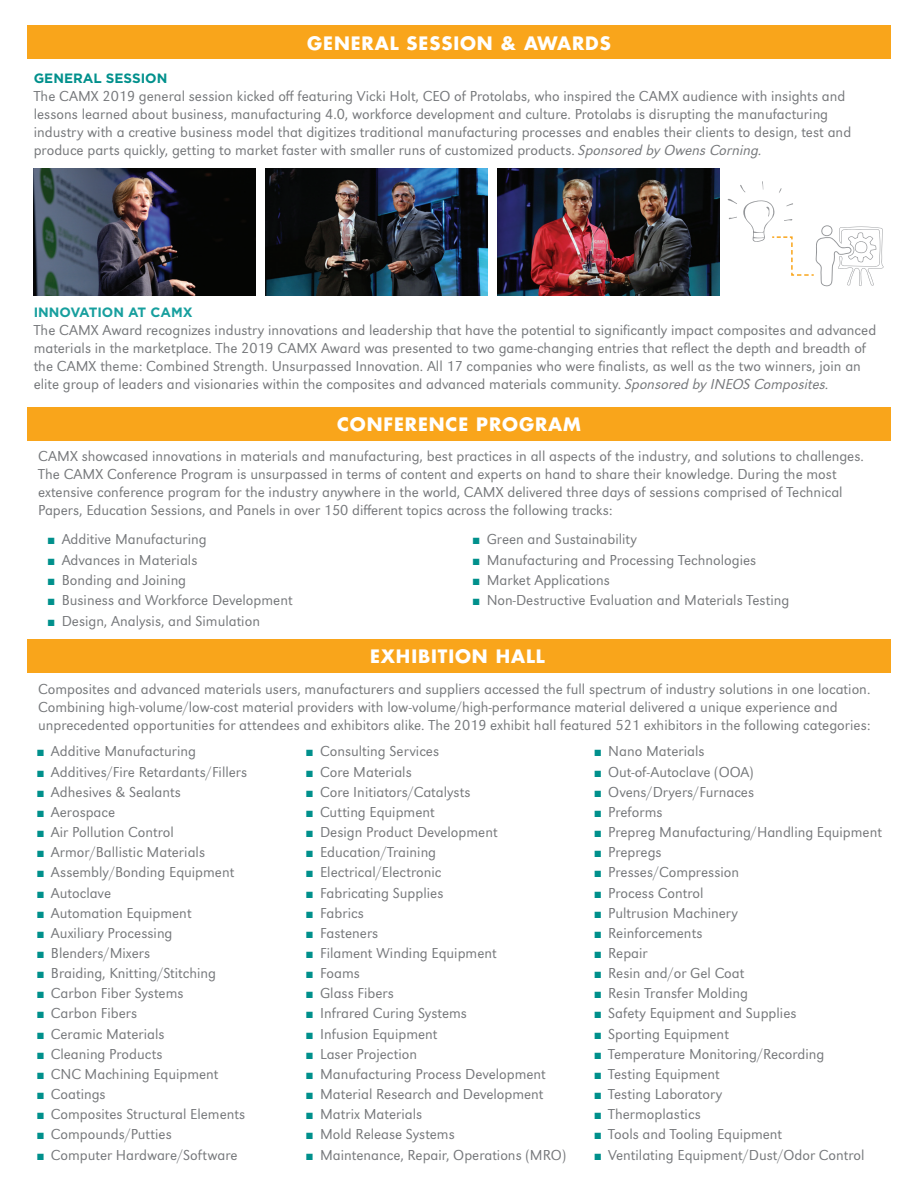
<style>
.page{position:relative;width:918px;height:1188px;background:#fff}
.page>*{position:absolute;margin:0;border:0;box-sizing:border-box;transform-origin:0 0}
.t1{font:700 18px "Futura Std";letter-spacing:.05em;color:#fff}
.t2{font:300 15px/18px "URW Grotesk";color:#76787b}
.t3{font:700 13.5px "Gotham";color:#179f9e}
.t4{font:700 13.5px "Gotham";color:#00908c}
.s1{font-style:italic}
.s2{font-family:"Arial Narrow";font-weight:400;font-size:13.5px;color:#00908c}
</style>
<div class="page">
<div style="left:27px;top:639px;width:864px;height:34px;background:#f9a51b"></div>
<div style="left:27px;top:26px;width:864px;height:33px;background:#f9a51b"></div>
<div style="left:27px;top:407px;width:864px;height:34px;background:#f9a51b"></div>
<img style="left:34px;top:168px;width:222px;height:128px">
<img style="left:266px;top:168px;width:222px;height:128px">
<img style="left:498px;top:168px;width:222px;height:128px">
<svg style="left:728px;top:181px;width:156px;height:106px"></svg>
<p class="t1" style="left:307px;top:31px;width:305px">GENERAL SESSION &amp; AWARDS</p>
<p class="t4" style="left:34px;top:69px;width:135px">GENERAL SESSION</p>
<p class="t2" style="left:34px;top:87px;width:819px">The CAMX 2019 general session kicked off featuring Vicki Holt, CEO of Protolabs, who inspired the CAMX audience with insights and lessons learned about business, manufacturing 4.0, workforce development and culture. Protolabs is disrupting the manufacturing industry with a creative business model that digitizes traditional manufacturing processes and enables their clients to design, test and produce parts quickly, getting to market faster with smaller runs of customized products. <span class="s1">Sponsored by Owens Corning.</span></p>
<p class="t3" style="left:34px;top:304px;width:160px">INNOVATION AT CAMX</p>
<p class="t2" style="left:34px;top:321px;width:844px">The CAMX Award recognizes industry innovations and leadership that have the potential to significantly impact composites and advanced materials in the marketplace. The 2019 CAMX Award was presented to two game-changing entries that reflect the depth and breadth of the CAMX theme: Combined Strength. Unsurpassed Innovation. All 17 companies who were finalists, as well as the two winners, join an elite group of leaders and visionaries within the composites and advanced materials community. <span class="s1">Sponsored by INEOS Composites.</span></p>
<p class="t1" style="left:337px;top:413px;width:245px">CONFERENCE PROGRAM</p>
<p class="t2" style="left:38px;top:447px;width:827px">CAMX showcased innovations in materials and manufacturing, best practices in all aspects of the industry, and solutions to challenges.<br>The CAMX Conference Program is unsurpassed in terms of content and experts on hand to share their knowledge. During the most extensive conference program for the industry anywhere in the world, CAMX delivered three days of sessions comprised of Technical Papers, Education Sessions, and Panels in over 150 different topics across the following tracks:</p>
<p class="t2" style="left:48px;top:530px;width:160px"><span class="s2">■</span> Additive Manufacturing</p>
<p class="t2" style="left:48px;top:551px;width:151px"><span class="s2">■</span> Advances in Materials</p>
<p class="t2" style="left:48px;top:571px;width:140px"><span class="s2">■</span> Bonding and Joining</p>
<p class="t2" style="left:48px;top:592px;width:246px"><span class="s2">■</span> Business and Workforce Development</p>
<p class="t2" style="left:48px;top:612px;width:213px"><span class="s2">■</span> Design, Analysis, and Simulation</p>
<p class="t2" style="left:473px;top:530px;width:165px"><span class="s2">■</span> Green and Sustainability</p>
<p class="t2" style="left:473px;top:551px;width:285px"><span class="s2">■</span> Manufacturing and Processing Technologies</p>
<p class="t2" style="left:473px;top:571px;width:138px"><span class="s2">■</span> Market Applications</p>
<p class="t2" style="left:473px;top:592px;width:318px"><span class="s2">■</span> Non-Destructive Evaluation and Materials Testing</p>
<p class="t1" style="left:370px;top:645px;width:176px">EXHIBITION HALL</p>
<p class="t2" style="left:38px;top:680px;width:834px">Composites and advanced materials users, manufacturers and suppliers accessed the full spectrum of industry solutions in one location.<br>Combining high-volume/low-cost material providers with low-volume/high-performance material delivered a unique experience and unprecedented opportunities for attendees and exhibitors alike. The 2019 exhibit hall featured 521 exhibitors in the following categories:</p>
<p class="t2" style="left:37px;top:743px;width:160px"><span class="s2">■</span> Additive Manufacturing</p>
<p class="t2" style="left:37px;top:763px;width:211px"><span class="s2">■</span> Additives/Fire Retardants/Fillers</p>
<p class="t2" style="left:37px;top:783px;width:145px"><span class="s2">■</span> Adhesives &amp; Sealants</p>
<p class="t2" style="left:37px;top:803px;width:79px"><span class="s2">■</span> Aerospace</p>
<p class="t2" style="left:37px;top:823px;width:138px"><span class="s2">■</span> Air Pollution Control</p>
<p class="t2" style="left:37px;top:843px;width:169px"><span class="s2">■</span> Armor/Ballistic Materials</p>
<p class="t2" style="left:37px;top:863px;width:198px"><span class="s2">■</span> Assembly/Bonding Equipment</p>
<p class="t2" style="left:37px;top:884px;width:75px"><span class="s2">■</span> Autoclave</p>
<p class="t2" style="left:37px;top:904px;width:156px"><span class="s2">■</span> Automation Equipment</p>
<p class="t2" style="left:37px;top:924px;width:137px"><span class="s2">■</span> Auxiliary Processing</p>
<p class="t2" style="left:37px;top:944px;width:114px"><span class="s2">■</span> Blenders/Mixers</p>
<p class="t2" style="left:37px;top:964px;width:180px"><span class="s2">■</span> Braiding, Knitting/Stitching</p>
<p class="t2" style="left:37px;top:984px;width:148px"><span class="s2">■</span> Carbon Fiber Systems</p>
<p class="t2" style="left:37px;top:1005px;width:101px"><span class="s2">■</span> Carbon Fibers</p>
<p class="t2" style="left:37px;top:1025px;width:129px"><span class="s2">■</span> Ceramic Materials</p>
<p class="t2" style="left:37px;top:1045px;width:127px"><span class="s2">■</span> Cleaning Products</p>
<p class="t2" style="left:37px;top:1065px;width:183px"><span class="s2">■</span> CNC Machining Equipment</p>
<p class="t2" style="left:37px;top:1085px;width:70px"><span class="s2">■</span> Coatings</p>
<p class="t2" style="left:37px;top:1105px;width:209px"><span class="s2">■</span> Composites Structural Elements</p>
<p class="t2" style="left:37px;top:1126px;width:136px"><span class="s2">■</span> Compounds/Putties</p>
<p class="t2" style="left:37px;top:1146px;width:202px"><span class="s2">■</span> Computer Hardware/Software</p>
<p class="t2" style="left:307px;top:743px;width:134px"><span class="s2">■</span> Consulting Services</p>
<p class="t2" style="left:307px;top:763px;width:107px"><span class="s2">■</span> Core Materials</p>
<p class="t2" style="left:307px;top:783px;width:166px"><span class="s2">■</span> Core Initiators/Catalysts</p>
<p class="t2" style="left:307px;top:803px;width:130px"><span class="s2">■</span> Cutting Equipment</p>
<p class="t2" style="left:307px;top:823px;width:193px"><span class="s2">■</span> Design Product Development</p>
<p class="t2" style="left:307px;top:843px;width:131px"><span class="s2">■</span> Education/Training</p>
<p class="t2" style="left:307px;top:863px;width:136px"><span class="s2">■</span> Electrical/Electronic</p>
<p class="t2" style="left:307px;top:884px;width:138px"><span class="s2">■</span> Fabricating Supplies</p>
<p class="t2" style="left:307px;top:904px;width:59px"><span class="s2">■</span> Fabrics</p>
<p class="t2" style="left:307px;top:924px;width:73px"><span class="s2">■</span> Fasteners</p>
<p class="t2" style="left:307px;top:944px;width:192px"><span class="s2">■</span> Filament Winding Equipment</p>
<p class="t2" style="left:307px;top:964px;width:55px"><span class="s2">■</span> Foams</p>
<p class="t2" style="left:307px;top:984px;width:89px"><span class="s2">■</span> Glass Fibers</p>
<p class="t2" style="left:307px;top:1005px;width:162px"><span class="s2">■</span> Infrared Curing Systems</p>
<p class="t2" style="left:307px;top:1025px;width:132px"><span class="s2">■</span> Infusion Equipment</p>
<p class="t2" style="left:307px;top:1045px;width:112px"><span class="s2">■</span> Laser Projection</p>
<p class="t2" style="left:307px;top:1065px;width:241px"><span class="s2">■</span> Manufacturing Process Development</p>
<p class="t2" style="left:307px;top:1085px;width:239px"><span class="s2">■</span> Material Research and Development</p>
<p class="t2" style="left:307px;top:1105px;width:117px"><span class="s2">■</span> Matrix Materials</p>
<p class="t2" style="left:307px;top:1126px;width:150px"><span class="s2">■</span> Mold Release Systems</p>
<p class="t2" style="left:307px;top:1146px;width:261px"><span class="s2">■</span> Maintenance, Repair, Operations (MRO)</p>
<p class="t2" style="left:595px;top:743px;width:111px"><span class="s2">■</span> Nano Materials</p>
<p class="t2" style="left:595px;top:763px;width:160px"><span class="s2">■</span> Out-of-Autoclave (OOA)</p>
<p class="t2" style="left:595px;top:783px;width:161px"><span class="s2">■</span> Ovens/Dryers/Furnaces</p>
<p class="t2" style="left:595px;top:803px;width:69px"><span class="s2">■</span> Preforms</p>
<p class="t2" style="left:595px;top:823px;width:289px"><span class="s2">■</span> Prepreg Manufacturing/Handling Equipment</p>
<p class="t2" style="left:595px;top:843px;width:68px"><span class="s2">■</span> Prepregs</p>
<p class="t2" style="left:595px;top:863px;width:146px"><span class="s2">■</span> Presses/Compression</p>
<p class="t2" style="left:595px;top:884px;width:110px"><span class="s2">■</span> Process Control</p>
<p class="t2" style="left:595px;top:904px;width:145px"><span class="s2">■</span> Pultrusion Machinery</p>
<p class="t2" style="left:595px;top:924px;width:109px"><span class="s2">■</span> Reinforcements</p>
<p class="t2" style="left:595px;top:944px;width:54px"><span class="s2">■</span> Repair</p>
<p class="t2" style="left:595px;top:964px;width:151px"><span class="s2">■</span> Resin and/or Gel Coat</p>
<p class="t2" style="left:595px;top:984px;width:155px"><span class="s2">■</span> Resin Transfer Molding</p>
<p class="t2" style="left:595px;top:1005px;width:203px"><span class="s2">■</span> Safety Equipment and Supplies</p>
<p class="t2" style="left:595px;top:1025px;width:136px"><span class="s2">■</span> Sporting Equipment</p>
<p class="t2" style="left:595px;top:1045px;width:231px"><span class="s2">■</span> Temperature Monitoring/Recording</p>
<p class="t2" style="left:595px;top:1065px;width:127px"><span class="s2">■</span> Testing Equipment</p>
<p class="t2" style="left:595px;top:1085px;width:129px"><span class="s2">■</span> Testing Laboratory</p>
<p class="t2" style="left:595px;top:1105px;width:108px"><span class="s2">■</span> Thermoplastics</p>
<p class="t2" style="left:595px;top:1126px;width:189px"><span class="s2">■</span> Tools and Tooling Equipment</p>
<p class="t2" style="left:595px;top:1146px;width:271px"><span class="s2">■</span> Ventilating Equipment/Dust/Odor Control</p>
</div>
